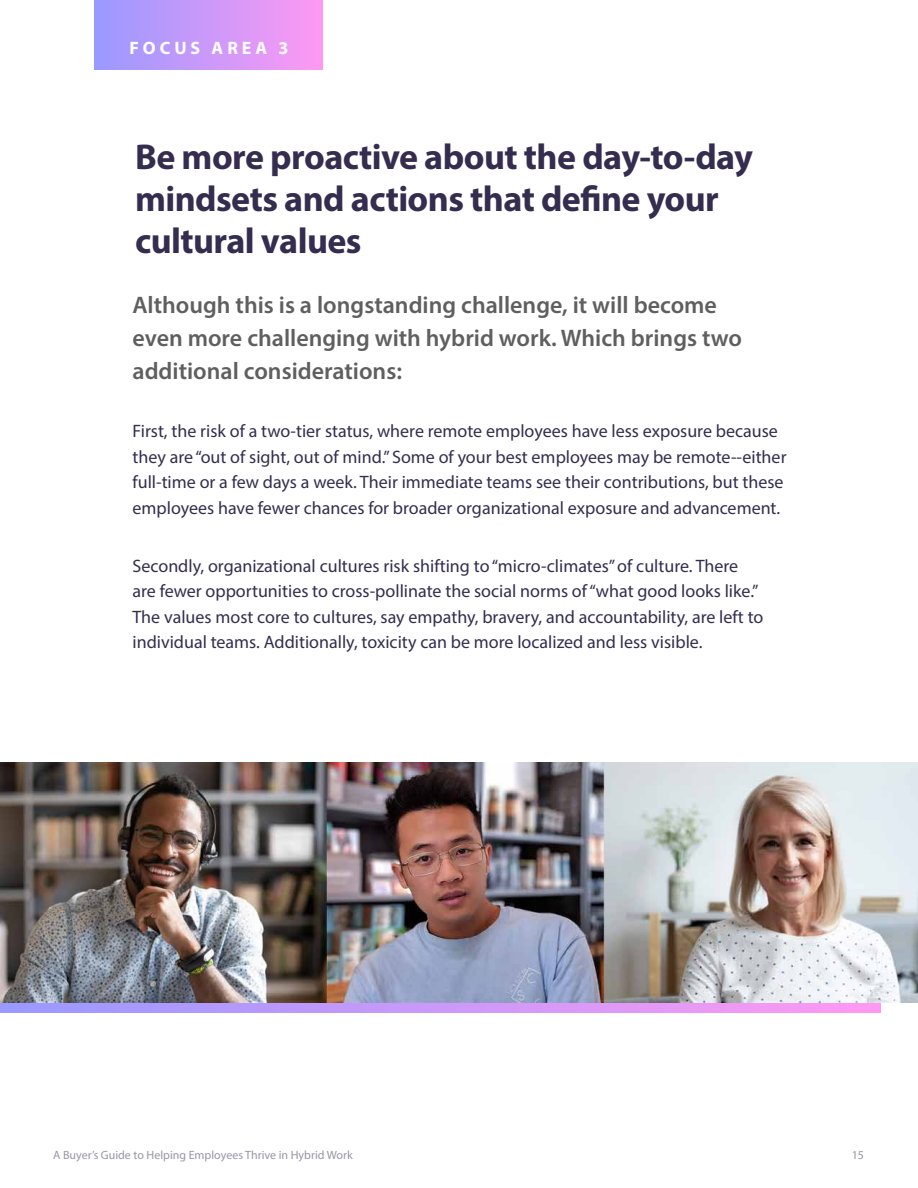
<style>
.page{position:relative;width:918px;height:1188px;background:#fff}
.page>*{position:absolute;margin:0;border:0;box-sizing:border-box;transform-origin:0 0}
.t1{font:700 36px/42px "Myriad Pro";letter-spacing:-.015em;color:#352d4f}
.t2{font:600 24px/33px "Myriad Pro";color:#5f5f5f}
.t3{font:18px/25.5px "Myriad Pro";color:#352d4f}
.t4{font:700 18px "Myriad Pro";letter-spacing:.22em;color:#fff}
.t5{font:12px "Myriad Pro";color:#9a95a7}
</style>
<div class="page">
<div style="left:0;top:780px;width:880px;height:233px;background:linear-gradient(to right,#99f,#fe99f3)"></div>
<div style="left:94px;top:0;width:228px;height:69px;background:linear-gradient(to right,#99f,#fd99f3)"></div>
<img style="left:0;top:762px;width:918px;height:241px">
<p class="t4" style="left:129px;top:36px;width:160px">FOCUS AREA 3</p>
<h1 class="t1" style="left:135px;top:134px;width:620px">Be more proactive about the day-to-day mindsets and actions that define your cultural values</h1>
<h2 class="t2" style="left:132px;top:288px;width:611px">Although this is a longstanding challenge, it will become even more challenging with hybrid work. Which brings two additional considerations:</h2>
<p class="t3" style="left:132px;top:418px;width:656px">First, the risk of a two-tier status, where remote employees have less exposure because they are “out of sight, out of mind.” Some of your best employees may be remote--either full-time or a few days a week. Their immediate teams see their contributions, but these employees have fewer chances for broader organizational exposure and advancement.</p>
<p class="t3" style="left:132px;top:553px;width:632px">Secondly, organizational cultures risk shifting to “micro-climates” of culture. There are fewer opportunities to cross-pollinate the social norms of “what good looks like.” The values most core to cultures, say empathy, bravery, and accountability, are left to individual teams. Additionally, toxicity can be more localized and less visible.</p>
<p class="t5" style="left:53px;top:1148px;width:301px">A Buyer’s Guide to Helping Employees Thrive in Hybrid Work</p>
<p class="t5" style="left:852px;top:1148px;width:14px">15</p>
</div>
